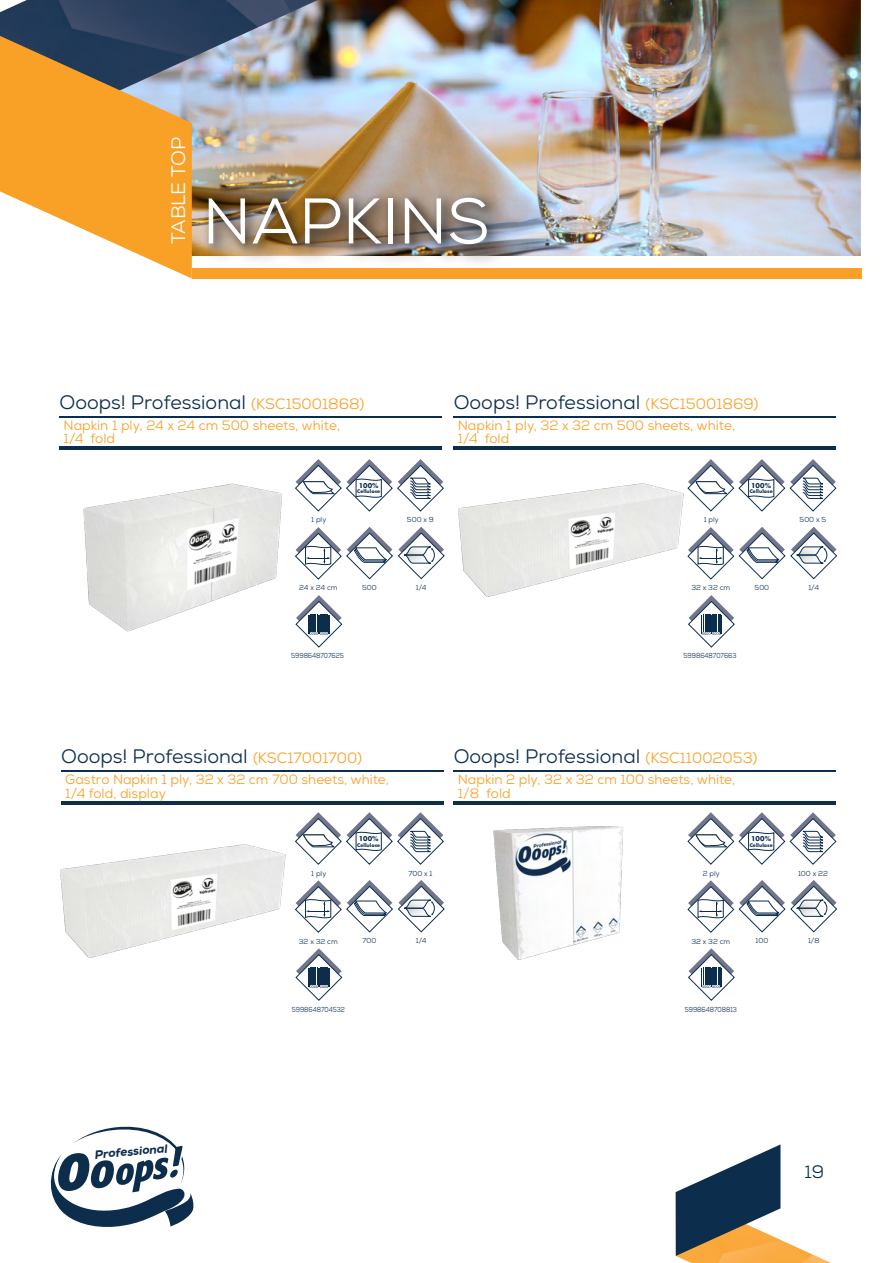
<style>
.page{position:relative;width:893px;height:1263px;background:#fff}
.page>*{position:absolute;margin:0;border:0;box-sizing:border-box;transform-origin:0 0}
.t1{font:64.35px "Nexa";color:#fff}
.t2{font:19.5px "Nexa";color:#0d2d4d}
.t3{font:19.5px "Nexa";color:#fff}
.t4{font:18px "Nexa";color:#0d2d4d}
.t5{font:13.5px/13.5px "Nexa";color:#f9a026}
.t6{font:italic 800 12px "Nexa";color:#0d2d4d}
.t7{font:7.2px "Nexa";color:#0d2d4d}
.t8{font:7.2px "Nexa";color:#0d2d4d;scale:.85 1}
.t9{font:6.45px "Futura H Bold";color:#0d2d4d}
.t10{font:4.8px "Futura H Bold";letter-spacing:.015em;color:#0d2d4d}
.s1{font-size:15px;color:#f9a026}
</style>
<div class="page">
<img style="left:59px;top:416px;width:299px;height:232px">
<img style="left:397px;top:446px;width:329px;height:202px">
<img style="left:60px;top:844px;width:236px;height:134px">
<img style="left:192px;top:0;width:669px;height:256px">
<img style="left:192px;top:176px;width:332px;height:80px">
<img style="left:193px;top:180px;width:314px;height:82px">
<hr style="left:454px;top:447px;width:382px;height:3px;background:#0d2d4d">
<hr style="left:454px;top:416px;width:382px;height:2px;background:#0d2d4d">
<svg style="left:687px;top:459px;width:149px;height:52px"></svg>
<svg style="left:687px;top:527px;width:150px;height:52px"></svg>
<hr style="left:61px;top:801px;width:382px;height:4px;background:#0d2d4d">
<hr style="left:61px;top:770px;width:382px;height:2px;background:#0d2d4d">
<div style="left:192px;top:268px;width:669px;height:11px;background:#f9a026"></div>
<hr style="left:60px;top:447px;width:382px;height:3px;background:#0d2d4d">
<hr style="left:60px;top:416px;width:382px;height:2px;background:#0d2d4d">
<svg style="left:295px;top:459px;width:149px;height:52px"></svg>
<svg style="left:295px;top:527px;width:150px;height:52px"></svg>
<img style="left:0;top:0;width:318px;height:145px">
<svg style="left:0;top:24px;width:192px;height:255px;fill:#f9a026"></svg>
<svg style="left:295px;top:812px;width:149px;height:53px"></svg>
<svg style="left:295px;top:880px;width:150px;height:53px"></svg>
<svg style="left:296px;top:595px;width:46px;height:52px"></svg>
<svg style="left:688px;top:595px;width:47px;height:52px"></svg>
<svg style="left:296px;top:948px;width:46px;height:53px"></svg>
<img style="left:676px;top:1192px;width:155px;height:71px">
<svg style="left:676px;top:1144px;width:104px;height:112px"></svg>
<svg style="left:50px;top:1126px;width:144px;height:101px"></svg>
<img style="left:493px;top:826px;width:130px;height:134px">
<hr style="left:454px;top:801px;width:382px;height:4px;background:#0d2d4d">
<hr style="left:454px;top:770px;width:382px;height:2px;background:#0d2d4d">
<svg style="left:687px;top:812px;width:149px;height:53px"></svg>
<svg style="left:687px;top:880px;width:150px;height:53px"></svg>
<svg style="left:688px;top:948px;width:47px;height:53px"></svg>
<h2 class="t3" style="left:166px;top:244px;width:109px;rotate:-90deg">TABLE TOP</h2>
<h1 class="t1" style="left:202px;top:180px;width:289px">NAPKINS</h1>
<h2 class="t2" style="left:60px;top:390px;width:306px">Ooops! Professional <span class="s1">(KSC15001868)</span></h2>
<p class="t5" style="left:64px;top:418px;width:278px">Napkin 1 ply, 24 x 24 cm 500 sheets, white,<br>1/4 fold</p>
<h2 class="t2" style="left:454px;top:390px;width:306px">Ooops! Professional <span class="s1">(KSC15001869)</span></h2>
<p class="t5" style="left:458px;top:418px;width:279px">Napkin 1 ply, 32 x 32 cm 500 sheets, white,<br>1/4 fold</p>
<p class="t9" style="left:359px;top:481px;width:21px">100%</p>
<p class="t10" style="left:357px;top:488px;width:25px">Cellulose</p>
<p class="t9" style="left:751px;top:481px;width:21px">100%</p>
<p class="t10" style="left:750px;top:488px;width:25px">Cellulose</p>
<p class="t7" style="left:311px;top:515px;width:17px">1 ply</p>
<p class="t7" style="left:407px;top:515px;width:28px">500 x 9</p>
<p class="t7" style="left:704px;top:515px;width:17px">1 ply</p>
<p class="t7" style="left:800px;top:515px;width:28px">500 x 5</p>
<p class="t7" style="left:362px;top:583px;width:16px">500</p>
<p class="t7" style="left:299px;top:583px;width:40px">24 x 24 cm</p>
<p class="t7" style="left:416px;top:583px;width:12px">1/4</p>
<p class="t7" style="left:755px;top:583px;width:16px">500</p>
<p class="t7" style="left:691px;top:583px;width:40px">32 x 32 cm</p>
<p class="t7" style="left:808px;top:583px;width:12px">1/4</p>
<p class="t8" style="left:291px;top:651px;width:64px">5998648707625</p>
<p class="t8" style="left:684px;top:651px;width:64px">5998648707663</p>
<h2 class="t2" style="left:61px;top:744px;width:302px">Ooops! Professional <span class="s1">(KSC17001700)</span></h2>
<p class="t5" style="left:65px;top:773px;width:325px">Gastro Napkin 1 ply, 32 x 32 cm 700 sheets, white,<br>1/4 fold, display</p>
<h2 class="t2" style="left:454px;top:744px;width:305px">Ooops! Professional <span class="s1">(KSC11002053)</span></h2>
<p class="t5" style="left:458px;top:773px;width:279px">Napkin 2 ply, 32 x 32 cm 100 sheets, white,<br>1/8 fold</p>
<p class="t9" style="left:359px;top:834px;width:21px">100%</p>
<p class="t10" style="left:357px;top:841px;width:25px">Cellulose</p>
<p class="t9" style="left:751px;top:834px;width:21px">100%</p>
<p class="t10" style="left:750px;top:841px;width:25px">Cellulose</p>
<p class="t7" style="left:311px;top:868px;width:17px">1 ply</p>
<p class="t7" style="left:408px;top:868px;width:26px">700 x 1</p>
<p class="t7" style="left:703px;top:868px;width:18px">2 ply</p>
<p class="t7" style="left:798px;top:868px;width:31px">100 x 22</p>
<p class="t7" style="left:362px;top:936px;width:15px">700</p>
<p class="t7" style="left:299px;top:936px;width:40px">32 x 32 cm</p>
<p class="t7" style="left:416px;top:936px;width:12px">1/4</p>
<p class="t7" style="left:755px;top:936px;width:14px">100</p>
<p class="t7" style="left:691px;top:936px;width:40px">32 x 32 cm</p>
<p class="t7" style="left:808px;top:936px;width:13px">1/8</p>
<p class="t8" style="left:292px;top:1004px;width:64px">5998648704532</p>
<p class="t8" style="left:685px;top:1004px;width:63px">5998648708813</p>
<p class="t6" style="left:94px;top:1147px;width:75px;rotate:-5deg">Professional</p>
<h3 class="t4" style="left:804px;top:1160px;width:21px">19</h3>
</div>
